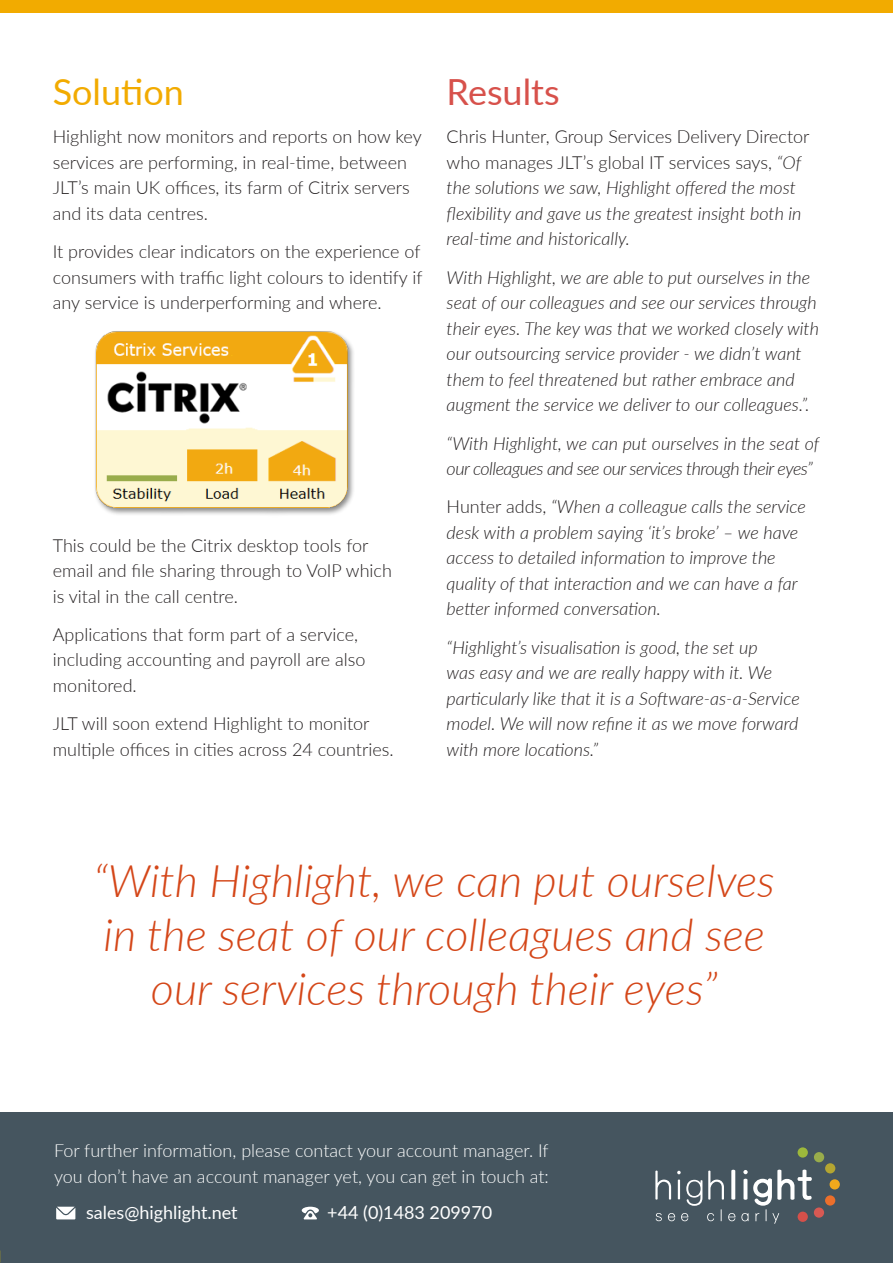
<style>
.page{position:relative;width:893px;height:1263px;background:#fff}
.page>*{position:absolute;margin:0;border:0;box-sizing:border-box;transform-origin:0 0}
.t1{font:italic 300 45px/54px "Lato";color:#d44618;text-align:center}
.Sub_header{font:36px "Lato";color:#f2ab00}
.Sub_header-2{font:36px "Lato";color:#d7514b}
.t2{font:italic 300 18px/25.5px "Lato";color:#231f20}
.t3{font:300 18px/25.5px "Lato";color:#231f20}
.t4{font:300 18px/25.5px "Lato";color:#fff}
.t5{font:italic 300 18px/25.5px "Lato";letter-spacing:-.03em;color:#231f20}
.t6{font:18px "Lato";color:#fff}
.s1{font-style:normal}
</style>
<div class="page">
<div style="left:0;top:1112px;width:893px;height:151px;background:#45555f"></div>
<div style="left:814px;top:1207px;width:10px;height:11px;background:#d75953;border-radius:50%"></div>
<div style="left:830px;top:1179px;width:10px;height:10px;background:#f1a91d;border-radius:50%"></div>
<div style="left:825px;top:1195px;width:10px;height:10px;background:#ec6f2b;border-radius:50%"></div>
<div style="left:798px;top:1147px;width:10px;height:10px;background:#9db83b;border-radius:50%"></div>
<div style="left:814px;top:1152px;width:10px;height:10px;background:#99ac4b;border-radius:50%"></div>
<div style="left:825px;top:1163px;width:10px;height:10px;background:#b4a531;border-radius:50%"></div>
<svg style="left:655px;top:1170px;width:16px;height:29px"></svg>
<hr style="left:678px;top:1179px;width:2px;height:20px;background:#fff">
<svg style="left:677px;top:1171px;width:4px;height:3px"></svg>
<svg style="left:686px;top:1180px;width:16px;height:26px"></svg>
<svg style="left:708px;top:1170px;width:16px;height:29px"></svg>
<svg style="left:731px;top:1170px;width:4px;height:30px"></svg>
<svg style="left:656px;top:1213px;width:6px;height:8px"></svg>
<svg style="left:668px;top:1213px;width:7px;height:8px"></svg>
<svg style="left:681px;top:1213px;width:7px;height:8px"></svg>
<svg style="left:707px;top:1213px;width:7px;height:8px"></svg>
<svg style="left:721px;top:1209px;width:1px;height:12px"></svg>
<svg style="left:728px;top:1213px;width:7px;height:8px"></svg>
<svg style="left:741px;top:1169px;width:71px;height:55px"></svg>
<div style="left:0;top:0;width:893px;height:13px;background:#f2ab00"></div>
<svg style="left:56px;top:1207px;width:19px;height:12px"></svg>
<svg style="left:302px;top:1207px;width:17px;height:12px"></svg>
<svg style="left:0;top:1250px;width:1px;height:13px"></svg>
<img style="left:95px;top:331px;width:259px;height:184px">
<p class="Sub_header" style="left:53px;top:66px;width:133px">Solution</p>
<p class="t3" style="left:53px;top:124px;width:370px">Highlight now monitors and reports on how key services are performing, in real-time, between JLT’s main UK offices, its farm of Citrix servers and its data centres.</p>
<p class="t3" style="left:53px;top:238px;width:371px;text-align:justify">It provides clear indicators on the experience of consumers with traffic light colours to identify if any service is underperforming and where.</p>
<p class="t3" style="left:53px;top:532px;width:341px">This could be the Citrix desktop tools for email and file sharing through to VoIP which is vital in the call centre.</p>
<p class="t3" style="left:53px;top:621px;width:314px">Applications that form part of a service, including accounting and payroll are also monitored.</p>
<p class="t3" style="left:53px;top:710px;width:342px">JLT will soon extend Highlight to monitor multiple offices in cities across 24 countries.</p>
<p class="Sub_header-2" style="left:447px;top:66px;width:115px">Results</p>
<p class="t2" style="left:447px;top:124px;width:364px"><span class="s1">Chris Hunter, Group Services Delivery Director who manages JLT’s global IT services says,</span> “Of the solutions we saw, Highlight offered the most flexibility and gave us the greatest insight both in real-time and historically.</p>
<p class="t2" style="left:447px;top:264px;width:374px">With Highlight, we are able to put ourselves in the seat of our colleagues and see our services through their eyes. The key was that we worked closely with our outsourcing service provider - we didn’t want them to feel threatened but rather embrace and augment the service we deliver to our colleagues.”.</p>
<p class="t5" style="left:447px;top:430px;width:374px">“With Highlight, we can put ourselves in the seat of our colleagues and see our services through their eyes”</p>
<p class="t2" style="left:447px;top:493px;width:361px"><span class="s1">Hunter adds,</span> “When a colleague calls the service desk with a problem saying ‘it’s broke’ – we have access to detailed information to improve the quality of that interaction and we can have a far better informed conversation.</p>
<p class="t2" style="left:447px;top:634px;width:355px">“Highlight’s visualisation is good, the set up<br>was easy and we are really happy with it. We particularly like that it is a Software-as-a-Service model. We will now refine it as we move forward with more locations.”</p>
<p class="t1" style="left:94px;top:852px;width:683px">“With Highlight, we can put ourselves in the seat of our colleagues and see our services through their eyes”</p>
<p class="t4" style="left:54px;top:1137px;width:496px">For further information, please contact your account manager. If you don’t have an account manager yet, you can get in touch at:</p>
<p class="t6" style="left:86px;top:1200px;width:153px">sales@highlight.net</p>
<p class="t6" style="left:327px;top:1200px;width:166px">+44 (0)1483 209970</p>
</div>
